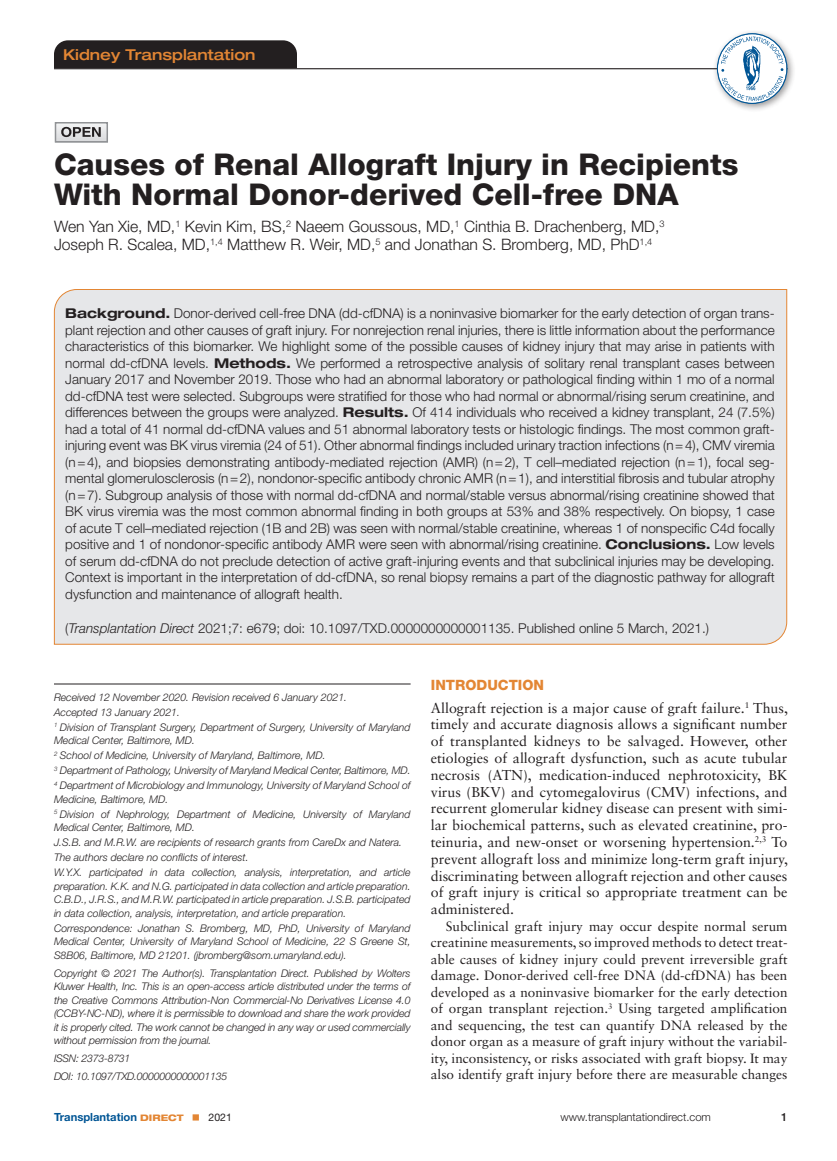
<style>
.page{position:relative;width:837px;height:1161px;background:#fff}
.page>*{position:absolute;margin:0;border:0;box-sizing:border-box;transform-origin:0 0}
.t1{font:800 30px/30px "Helvetica Neue LT Std";color:#231f20}
.t2{font:300 15.75px/18px "Helvetica Neue LT Std";color:#231f20}
.t3{font:500 expanded 15px "Helvetica Neue LT Std";color:#e38634}
.t4{font:14.25px/16.8px "Sabon LT Std";color:#231f20;text-align:justify}
.t5{font:800 14.25px "Helvetica Neue LT Std";color:#e38634}
.t6{font:300 13.5px/16.5px "Helvetica Neue LT Std";color:#231f20;text-align:justify}
.t7{font:13.5px/16.5px "Sabon LT Std";color:#231f20;text-align:justify}
.t8{font:300 11.25px "Helvetica Neue LT Std";color:#231f20}
.t9{font:700 11.25px "Helvetica Neue LT Std";color:#005595}
.t10{font:500 11.25px "Helvetica Neue LT Std";color:#231f20}
.t11{font:italic 300 10.5px/15px "Helvetica Neue LT Std";color:#231f20}
.t12{font:italic 300 10.5px/18px "Helvetica Neue LT Std";letter-spacing:-.02em;color:#231f20}
.t13{font:10.5px "Helvetica Neue LT Std";color:#231f20}
.s1{font-weight:700;font-stretch:expanded}
.s2{font-style:italic}
.s3{font-weight:800;font-stretch:expanded;font-size:9px;color:#e38634}
</style>
<div class="page">
<div style="left:193px;top:1114px;width:6px;height:7px;background:#e38634"></div>
<hr style="left:54px;top:68px;width:734px;height:1px;background:#231f20">
<img style="left:58px;top:125px;width:47px;height:15px">
<div style="left:55px;top:122px;width:53px;height:21px;border:2px solid #909295"></div>
<svg style="left:61px;top:127px;width:40px;height:10px"></svg>
<hr style="left:54px;top:684px;width:357px;height:1px;background:#231f20">
<div style="left:54px;top:40px;width:243px;height:28px;background:#231f20"></div>
<div style="left:54px;top:289px;width:734px;height:356px;background:#e6e7e9"></div>
<div style="left:713px;top:29px;width:83px;height:84px;background:#231f20;opacity:.45"></div>
<svg style="left:717px;top:34px;width:70px;height:69px"></svg>
<svg style="left:721px;top:37px;width:62px;height:64px"></svg>
<div style="left:717px;top:33px;width:70px;height:71px;border:1px solid #005595;border-radius:50%"></div>
<p class="t3" style="left:63px;top:45px;width:194px">Kidney Transplantation</p>
<h1 class="t1" style="left:54px;top:150px;width:686px">Causes of Renal Allograft Injury in Recipients<br>With Normal Donor-derived Cell-free DNA</h1>
<p class="t2" style="left:54px;top:217px;width:612px">Wen Yan Xie, MD,<sup>1</sup> Kevin Kim, BS,<sup>2</sup> Naeem Goussous, MD,<sup>1</sup> Cinthia B. Drachenberg, MD,<sup>3<br></sup>Joseph R. Scalea, MD,<sup>1,4</sup> Matthew R. Weir, MD,<sup>5</sup> and Jonathan S. Bromberg, MD, PhD<sup>1,4</sup></p>
<p class="t6" style="left:65px;top:305px;width:711px"><span class="s1">Background.</span> Donor-derived cell-free DNA (dd-cfDNA) is a noninvasive biomarker for the early detection of organ trans&shy;plant rejection and other causes of graft injury. For nonrejection renal injuries, there is little information about the performance characteristics of this biomarker. We highlight some of the possible causes of kidney injury that may arise in patients with normal dd-cfDNA levels. <span class="s1">Methods.</span> We performed a retrospective analysis of solitary renal transplant cases between January 2017 and November 2019. Those who had an abnormal laboratory or pathological finding within 1 mo of a normal dd-cfDNA test were selected. Subgroups were stratified for those who had normal or abnormal/rising serum creatinine, and differences between the groups were analyzed. <span class="s1">Results.</span> Of 414 individuals who received a kidney transplant, 24 (7.5%) had a total of 41 normal dd-cfDNA values and 51 abnormal laboratory tests or histologic findings. The most common graft&shy;injuring event was BK virus viremia (24 of 51). Other abnormal findings included urinary traction infections (n=4), CMV viremia (n=4), and biopsies demonstrating antibody-mediated rejection (AMR) (n=2), T cell–mediated rejection (n=1), focal seg&shy;mental glomerulosclerosis (n=2), nondonor-specific antibody chronic AMR (n=1), and interstitial fibrosis and tubular atrophy (n=7). Subgroup analysis of those with normal dd-cfDNA and normal/stable versus abnormal/rising creatinine showed that BK virus viremia was the most common abnormal finding in both groups at 53% and 38% respectively. On biopsy, 1 case of acute T cell–mediated rejection (1B and 2B) was seen with normal/stable creatinine, whereas 1 of nonspecific C4d focally positive and 1 of nondonor-specific antibody AMR were seen with abnormal/rising creatinine. <span class="s1">Conclusions.</span> Low levels of serum dd-cfDNA do not preclude detection of active graft-injuring events and that subclinical injuries may be developing.<br>Context is important in the interpretation of dd-cfDNA, so renal biopsy remains a part of the diagnostic pathway for allograft dysfunction and maintenance of allograft health.</p>
<p class="t6" style="left:65px;top:620px;width:645px">(<span class="s2">Transplantation Direct</span> 2021;7: e679; doi: 10.1097/TXD.0000000000001135. Published online 5 March, 2021.)</p>
<p class="t11" style="left:54px;top:689px;width:358px">Received 12 November 2020. Revision received 6 January 2021.<br>Accepted 13 January 2021.<br><sup>1</sup> Division of Transplant Surgery, Department of Surgery, University of Maryland</p>
<p class="t11" style="left:54px;top:733px;width:358px">Medical Center, Baltimore, MD.<br><sup>2</sup> School of Medicine, University of Maryland, Baltimore, MD.<br><sup>3</sup> Department of Pathology, University of Maryland Medical Center, Baltimore, MD.<br><sup>4</sup> Department of Microbiology and Immunology, University of Maryland School of</p>
<p class="t11" style="left:54px;top:791px;width:358px">Medicine, Baltimore, MD.<br><sup>5</sup> Division of Nephrology, Department of Medicine, University of Maryland</p>
<p class="t11" style="left:54px;top:820px;width:358px">Medical Center, Baltimore, MD.<br>J.S.B. and M.R.W. are recipients of research grants from CareDx and Natera.<br>The authors declare no conflicts of interest.<br>W.Y.X. participated in data collection, analysis, interpretation, and article</p>
<p class="t11" style="left:54px;top:879px;width:358px;line-height:13.5px;text-align:justify">preparation. K.K. and N.G. participated in data collection and article preparation.<br>C.B.D., J.R.S., and M.R.W. participated in article preparation. J.S.B. participated in data collection, analysis, interpretation, and article preparation.</p>
<p class="t11" style="left:54px;top:921px;width:358px;line-height:13.5px;text-align:justify">Correspondence: Jonathan S. Bromberg, MD, PhD, University of Maryland Medical Center, University of Maryland School of Medicine, 22 S Greene St, S8B06, Baltimore, MD 21201. (jbromberg@som.umaryland.edu).</p>
<p class="t11" style="left:54px;top:966px;width:358px;line-height:13.5px;text-align:justify">Copyright © 2021 The Author(s). Transplantation Direct. Published by Wolters Kluwer Health, Inc. This is an open-access article distributed under the terms of the Creative Commons Attribution-Non Commercial-No Derivatives License 4.0 (CCBY-NC-ND), where it is permissible to download and share the work provided it is properly cited. The work cannot be changed in any way or used commercially without permission from the journal.</p>
<p class="t12" style="left:54px;top:1049px;width:175px">ISSN: 2373-8731<br>DOI: 10.1097/TXD.0000000000001135</p>
<p class="t5" style="left:431px;top:676px;width:115px">INTRODUCTION</p>
<p class="t4" style="left:431px;top:699px;width:359px">Allograft rejection is a major cause of graft failure.<sup>1</sup> Thus, timely and accurate diagnosis allows a significant number of transplanted kidneys to be salvaged. However, other etiologies of allograft dysfunction, such as acute tubular necrosis (ATN), medication-induced nephrotoxicity, BK virus (BKV) and cytomegalovirus (CMV) infections, and recurrent glomerular kidney disease can present with simi&shy;lar biochemical patterns, such as elevated creatinine, pro&shy;teinuria, and new-onset or worsening hypertension.<sup>2,3</sup> To prevent allograft loss and minimize long-term graft injury, discriminating between allograft rejection and other causes of graft injury is critical so appropriate treatment can be administered.</p>
<p class="t7" style="left:431px;top:918px;width:358px;text-indent:15px">Subclinical graft injury may occur despite normal serum creatinine measurements, so improved methods to detect treat&shy;able causes of kidney injury could prevent irreversible graft damage. Donor-derived cell-free DNA (dd-cfDNA) has been developed as a noninvasive biomarker for the early detection of organ transplant rejection.<sup>3</sup> Using targeted amplification and sequencing, the test can quantify DNA released by the donor organ as a measure of graft injury without the variabil&shy;ity, inconsistency, or risks associated with graft biopsy. It may also identify graft injury before there are measurable changes</p>
<p class="t9" style="left:54px;top:1110px;width:131px">Transplantation <span class="s3">DIRECT</span></p>
<p class="t13" style="left:209px;top:1111px;width:25px">2021</p>
<p class="t8" style="left:561px;top:1110px;width:152px">www.transplantationdirect.com</p>
<p class="t10" style="left:781px;top:1110px;width:8px">1</p>
</div>
